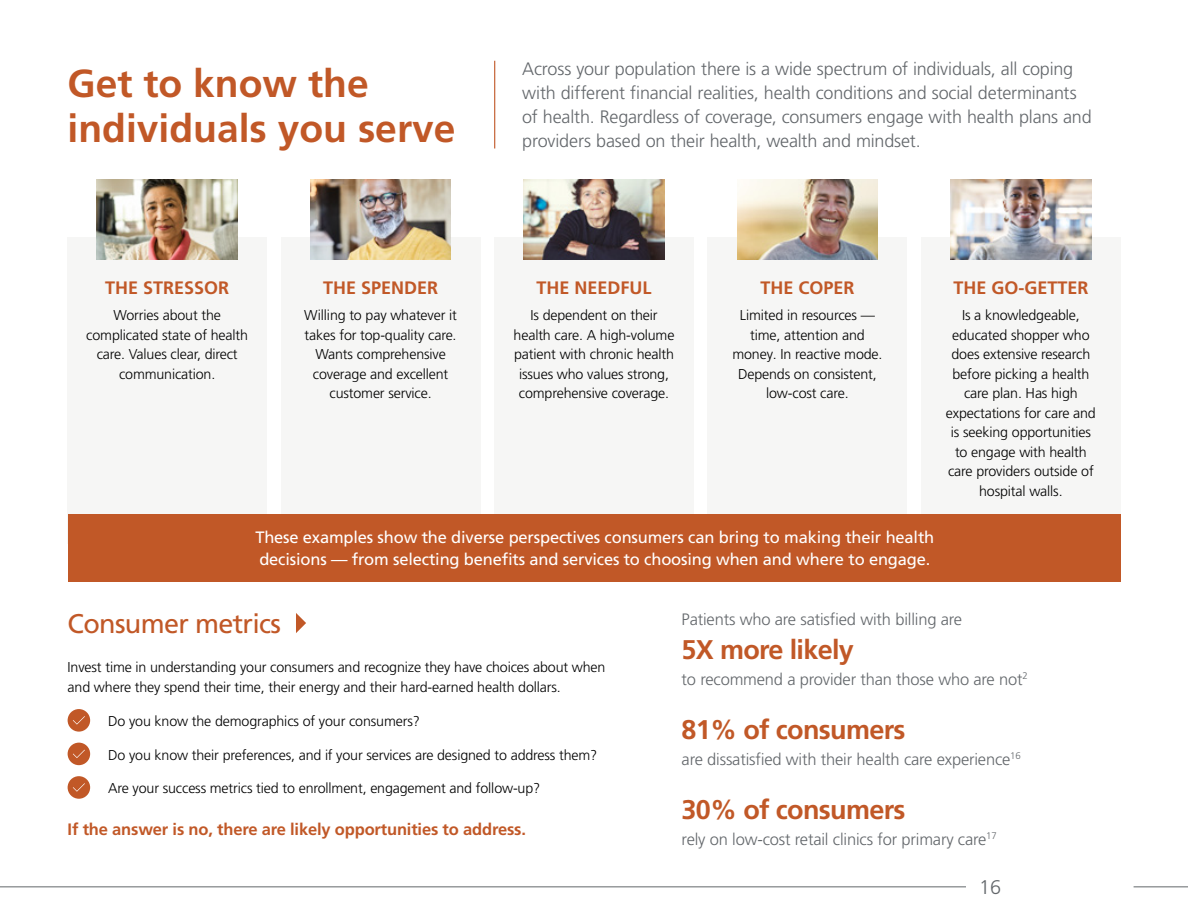
<style>
.page{position:relative;width:1188px;height:918px;background:#fff}
.page>*{position:absolute;margin:0;border:0;box-sizing:border-box;transform-origin:0 0}
.t1{font:700 39px/45px "Frutiger LT Pro";color:#c15827}
.t2{font:700 27px "Frutiger LT Pro";letter-spacing:-.025em;color:#c15827}
.t3{font:27px "Frutiger LT Pro";letter-spacing:-.025em;color:#c15827}
.t4{font:300 19.8px "Frutiger LT Pro";color:#63676b}
.t5{font:300 18px/24px "Frutiger LT Pro";letter-spacing:-.01em;color:#63676b}
.t6{font:700 18px "Frutiger LT Pro";color:#c15827}
.t7{font:300 16.5px "Frutiger LT Pro";letter-spacing:-.01em;color:#63676b}
.t8{font:16.5px/22.5px "Frutiger LT Pro";letter-spacing:-.01em;color:#fff}
.t9{font:700 16.5px "Frutiger LT Pro";letter-spacing:-.01em;color:#c15827}
.t10{font:300 14.25px/19.5px "Frutiger LT Pro";letter-spacing:-.01em;color:#000;text-align:center}
</style>
<div class="page">
<hr style="left:0;top:887px;width:966px;height:1px;background:#63676b">
<hr style="left:1134px;top:887px;width:54px;height:1px;background:#63676b">
<div style="left:68px;top:709px;width:22px;height:23px;background:#c15827;border-radius:50%"></div>
<svg style="left:73px;top:716px;width:12px;height:9px"></svg>
<div style="left:68px;top:743px;width:22px;height:22px;background:#c15827;border-radius:50%"></div>
<svg style="left:73px;top:750px;width:12px;height:8px"></svg>
<div style="left:68px;top:776px;width:22px;height:23px;background:#c15827;border-radius:50%"></div>
<svg style="left:73px;top:783px;width:12px;height:9px"></svg>
<svg style="left:296px;top:613px;width:10px;height:20px"></svg>
<hr style="left:494px;top:61px;width:1px;height:87px;background:#c15827">
<div style="left:68px;top:237px;width:199px;height:306px;background:#f6f6f5"></div>
<div style="left:281px;top:237px;width:199px;height:306px;background:#f6f6f5"></div>
<div style="left:494px;top:237px;width:200px;height:306px;background:#f6f6f5"></div>
<div style="left:708px;top:237px;width:199px;height:306px;background:#f6f6f5"></div>
<div style="left:921px;top:237px;width:199px;height:306px;background:#f6f6f5"></div>
<img style="left:97px;top:179px;width:141px;height:80px">
<img style="left:310px;top:179px;width:141px;height:80px">
<img style="left:524px;top:179px;width:140px;height:80px">
<img style="left:737px;top:179px;width:141px;height:80px">
<img style="left:951px;top:179px;width:140px;height:80px">
<div style="left:68px;top:514px;width:1052px;height:68px;background:#c15827"></div>
<h1 class="t1" style="left:68px;top:61px;width:389px">Get to know the individuals you serve</h1>
<p class="t6" style="left:105px;top:277px;width:126px">THE STRESSOR</p>
<p class="t10" style="left:86px;top:306px;width:163px">Worries about the complicated state of health care. Values clear, direct communication.</p>
<p class="t6" style="left:323px;top:277px;width:117px">THE SPENDER</p>
<p class="t10" style="left:304px;top:306px;width:154px">Willing to pay whatever it takes for top-quality care.<br>Wants comprehensive coverage and excellent customer service.</p>
<p class="t5" style="left:522px;top:57px;width:571px">Across your population there is a wide spectrum of individuals, all coping with different financial realities, health conditions and social determinants of health. Regardless of coverage, consumers engage with health plans and providers based on their health, wealth and mindset.</p>
<p class="t6" style="left:537px;top:277px;width:117px">THE NEEDFUL</p>
<p class="t10" style="left:514px;top:306px;width:162px">Is dependent on their health care. A high-volume patient with chronic health issues who values strong, comprehensive coverage.</p>
<p class="t6" style="left:760px;top:277px;width:96px">THE COPER</p>
<p class="t10" style="left:732px;top:306px;width:152px">Limited in resources — time, attention and money. In reactive mode.<br>Depends on consistent, low-cost care.</p>
<p class="t6" style="left:953px;top:277px;width:137px">THE GO-GETTER</p>
<p class="t10" style="left:946px;top:306px;width:151px">Is a knowledgeable, educated shopper who does extensive research before picking a health care plan. Has high expectations for care and is seeking opportunities to engage with health care providers outside of hospital walls.</p>
<p class="t8" style="left:255px;top:526px;width:680px">These examples show the diverse perspectives consumers can bring to making their health decisions — from selecting benefits and services to choosing when and where to engage.</p>
<h2 class="t3" style="left:68px;top:608px;width:215px">Consumer metrics</h2>
<p class="t10" style="left:68px;top:657px;width:539px;line-height:20.2px;text-align:left">Invest time in understanding your consumers and recognize they have choices about when and where they spend their time, their energy and their hard-earned health dollars.</p>
<p class="t10" style="left:108px;top:711px;width:313px">Do you know the demographics of your consumers?</p>
<p class="t10" style="left:108px;top:745px;width:491px">Do you know their preferences, and if your services are designed to address them?</p>
<p class="t10" style="left:108px;top:779px;width:434px">Are your success metrics tied to enrollment, engagement and follow-up?</p>
<p class="t9" style="left:68px;top:819px;width:460px">If the answer is no, there are likely opportunities to address.</p>
<p class="t7" style="left:682px;top:610px;width:282px">Patients who are satisfied with billing are</p>
<h2 class="t2" style="left:682px;top:634px;width:174px">5X more likely</h2>
<p class="t7" style="left:682px;top:670px;width:348px">to recommend a provider than those who are not<sup>2</sup></p>
<h2 class="t2" style="left:682px;top:713px;width:225px">81% of consumers</h2>
<p class="t7" style="left:682px;top:749px;width:341px">are dissatisfied with their health care experience<sup>16</sup></p>
<h2 class="t2" style="left:682px;top:793px;width:225px">30% of consumers</h2>
<p class="t7" style="left:682px;top:829px;width:317px">rely on low-cost retail clinics for primary care<sup>17</sup></p>
<h3 class="t4" style="left:979px;top:876px;width:24px">16</h3>
</div>
